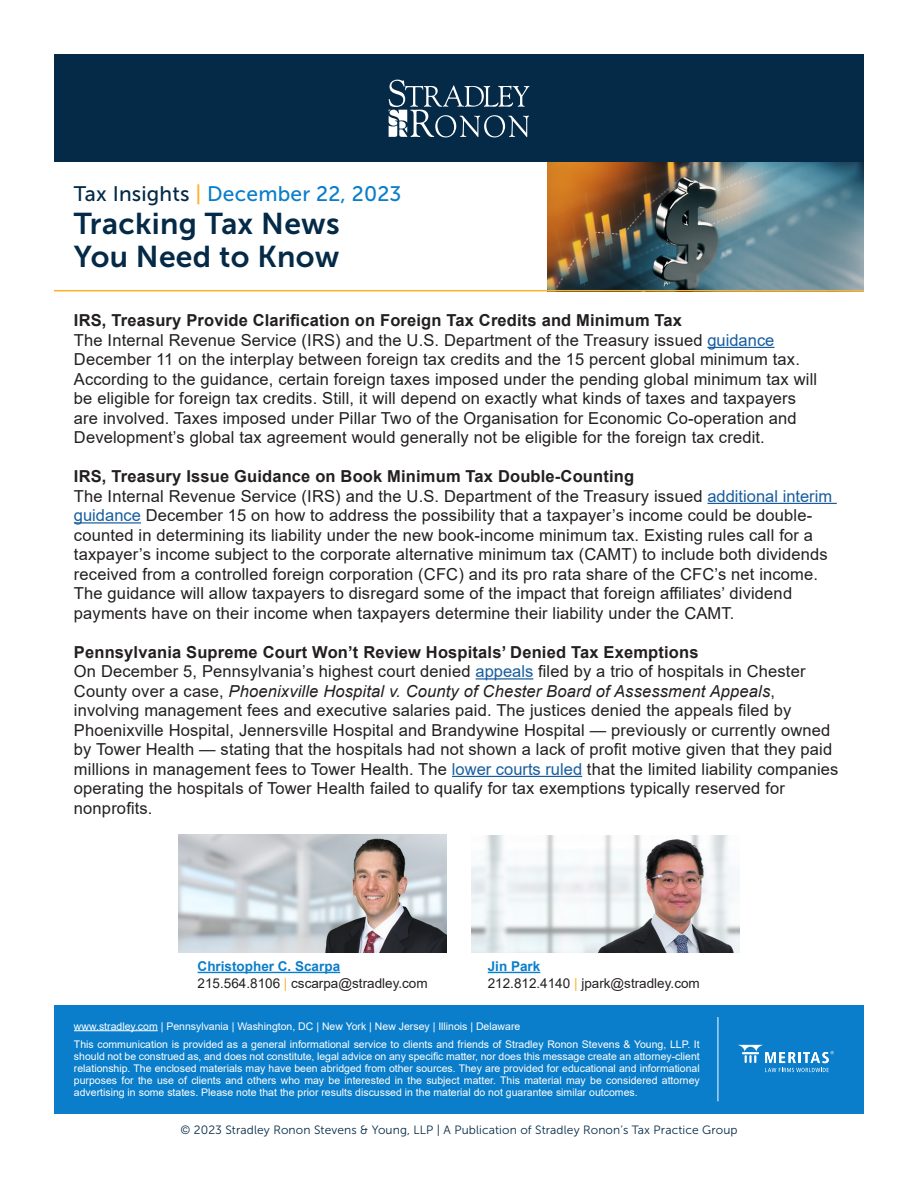
<style>
.page{position:relative;width:918px;height:1188px;background:#fff}
.page>*{position:absolute;margin:0;border:0;box-sizing:border-box;transform-origin:0 0}
.t1{font:30px/33px "Museo Sans 700";letter-spacing:.01em;color:#042a47}
.t2{font:21px "Museo Sans 500";letter-spacing:.01em;color:#0a7eca}
.Body_Text{font:16.5px/19.5px "Arial";letter-spacing:.01em;color:#231f20}
.t3{font:700 16.5px "Arial";letter-spacing:.01em;color:#231f20}
.t4{font:13.5px "Arial";color:#231f20}
.t5{font:700 13.5px "Arial";color:#0a7eca}
.t6{font:12px "Museo Sans 300";letter-spacing:.01em;color:#042a47}
.t7{font:10.5px/12px "Arial";color:#fff;text-align:justify}
.s1{color:#042a47}
.s2{color:#feb127}
.s3{color:#175d9e}
.s4{font-style:italic}
</style>
<div class="page">
<div style="left:54px;top:54px;width:810px;height:108px;background:#042a47"></div>
<svg style="left:389px;top:80px;width:140px;height:57px"></svg>
<div style="left:54px;top:1005px;width:810px;height:108px;background:#0a7eca"></div>
<hr style="left:707px;top:347px;width:67px;height:1px;background:#175d9e">
<hr style="left:707px;top:503px;width:130px;height:1px;background:#175d9e">
<hr style="left:74px;top:522px;width:67px;height:2px;background:#175d9e">
<hr style="left:476px;top:678px;width:57px;height:2px;background:#175d9e">
<hr style="left:452px;top:776px;width:130px;height:1px;background:#175d9e">
<img style="left:548px;top:162px;width:316px;height:128px">
<hr style="left:54px;top:290px;width:810px;height:1px;background:#feb127">
<hr style="left:74px;top:1030px;width:84px;height:1px;background:#fff">
<svg style="left:738px;top:1045px;width:96px;height:27px"></svg>
<hr style="left:718px;top:1017px;width:1px;height:84px;background:#fff">
<hr style="left:198px;top:972px;width:142px;height:1px;background:#0a7eca">
<img style="left:179px;top:835px;width:267px;height:118px">
<hr style="left:488px;top:972px;width:52px;height:1px;background:#0a7eca">
<img style="left:472px;top:835px;width:267px;height:118px">
<p class="t2" style="left:74px;top:183px;width:329px"><span class="s1">Tax Insights</span> <span class="s2">|</span> December 22, 2023</p>
<p class="t1" style="left:74px;top:208px;width:267px">Tracking Tax News<br>You Need to Know</p>
<p class="t3" style="left:74px;top:309px;width:610px">IRS, Treasury Provide Clarification on Foreign Tax Credits and Minimum Tax</p>
<p class="Body_Text" style="left:74px;top:330px;width:745px">The Internal Revenue Service (IRS) and the U.S. Department of the Treasury issued <span class="s3">guidance </span>December 11 on the interplay between foreign tax credits and the 15 percent global minimum tax.<br>According to the guidance, certain foreign taxes imposed under the pending global minimum tax will be eligible for foreign tax credits. Still, it will depend on exactly what kinds of taxes and taxpayers are involved. Taxes imposed under Pillar Two of the Organisation for Economic Co-operation and Development’s global tax agreement would generally not be eligible for the foreign tax credit.</p>
<p class="t3" style="left:74px;top:465px;width:562px">IRS, Treasury Issue Guidance on Book Minimum Tax Double-Counting</p>
<p class="Body_Text" style="left:74px;top:486px;width:760px">The Internal Revenue Service (IRS) and the U.S. Department of the Treasury issued <span class="s3">additional interim guidance</span> December 15 on how to address the possibility that a taxpayer’s income could be double&shy;counted in determining its liability under the new book-income minimum tax. Existing rules call for a taxpayer’s income subject to the corporate alternative minimum tax (CAMT) to include both dividends received from a controlled foreign corporation (CFC) and its pro rata share of the CFC’s net income.<br>The guidance will allow taxpayers to disregard some of the impact that foreign affiliates’ dividend payments have on their income when taxpayers determine their liability under the CAMT.</p>
<p class="t3" style="left:74px;top:640px;width:626px">Pennsylvania Supreme Court Won’t Review Hospitals’ Denied Tax Exemptions</p>
<p class="Body_Text" style="left:74px;top:662px;width:766px">On December 5, Pennsylvania’s highest court denied <span class="s3">appeals</span> filed by a trio of hospitals in Chester County over a case, <span class="s4">Phoenixville Hospital v. County of Chester Board of Assessment Appeals</span>, involving management fees and executive salaries paid. The justices denied the appeals filed by Phoenixville Hospital, Jennersville Hospital and Brandywine Hospital — previously or currently owned by Tower Health — stating that the hospitals had not shown a lack of profit motive given that they paid millions in management fees to Tower Health. The <span class="s3">lower courts ruled</span> that the limited liability companies operating the hospitals of Tower Health failed to qualify for tax exemptions typically reserved for nonprofits.</p>
<p class="t5" style="left:198px;top:957px;width:144px">Christopher C. Scarpa</p>
<p class="t4" style="left:198px;top:974px;width:232px">215.564.8106 <span class="s2">|</span> cscarpa@stradley.com</p>
<p class="t5" style="left:488px;top:957px;width:54px">Jin Park</p>
<p class="t4" style="left:488px;top:974px;width:214px">212.812.4140 <span class="s2">|</span> jpark@stradley.com</p>
<p class="t7" style="left:74px;top:1020px;width:448px">www.stradley.com | Pennsylvania | Washington, DC | New York | New Jersey | Illinois | Delaware</p>
<p class="t7" style="left:74px;top:1039px;width:627px">This communication is provided as a general informational service to clients and friends of Stradley Ronon Stevens &amp; Young, LLP. It should not be construed as, and does not constitute, legal advice on any specific matter, nor does this message create an attorney-client relationship. The enclosed materials may have been abridged from other sources. They are provided for educational and informational purposes for the use of clients and others who may be interested in the subject matter. This material may be considered attorney advertising in some states. Please note that the prior results discussed in the material do not guarantee similar outcomes.</p>
<p class="t6" style="left:180px;top:1123px;width:559px">© 2023 Stradley Ronon Stevens &amp; Young, LLP | A Publication of Stradley Ronon’s Tax Practice Group</p>
</div>
